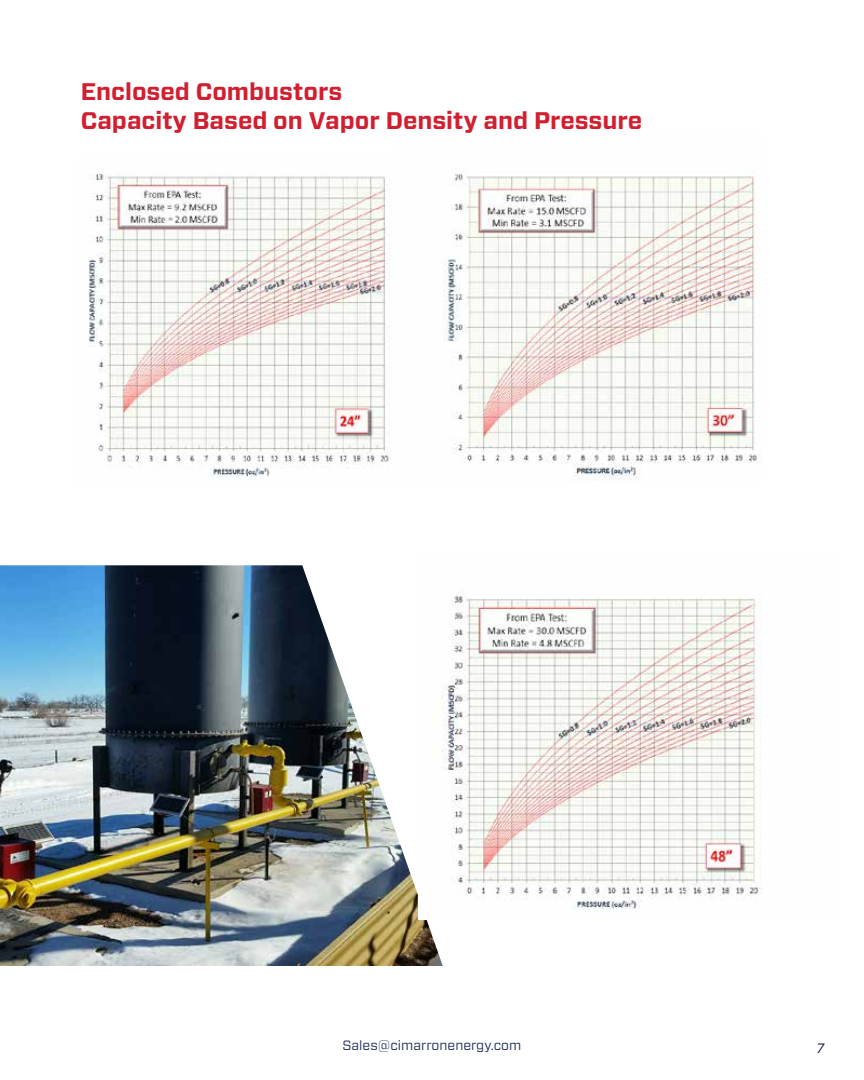
<style>
.page{position:relative;width:864px;height:1080px;background:#fff}
.page>*{position:absolute;margin:0;border:0;box-sizing:border-box;transform-origin:0 0}
.t1{font:700 24px/28.8px "Forza";color:#d11f30}
.t2{font:13.5px "Forza";color:#1d2b58}
.t3{font:italic 13.5px "Forza";color:#070448}
</style>
<div class="page">
<img style="left:0;top:565px;width:443px;height:401px">
<img style="left:89px;top:174px;width:302px;height:303px">
<img style="left:443px;top:171px;width:315px;height:310px">
<img style="left:418px;top:565px;width:344px;height:354px">
<p class="t1" style="left:81px;top:78px;width:563px">Enclosed Combustors<br>Capacity Based on Vapor Density and Pressure</p>
<p class="t2" style="left:343px;top:1036px;width:180px">Sales@cimarronenergy.com</p>
<p class="t3" style="left:816px;top:1040px;width:13px">7</p>
</div>
